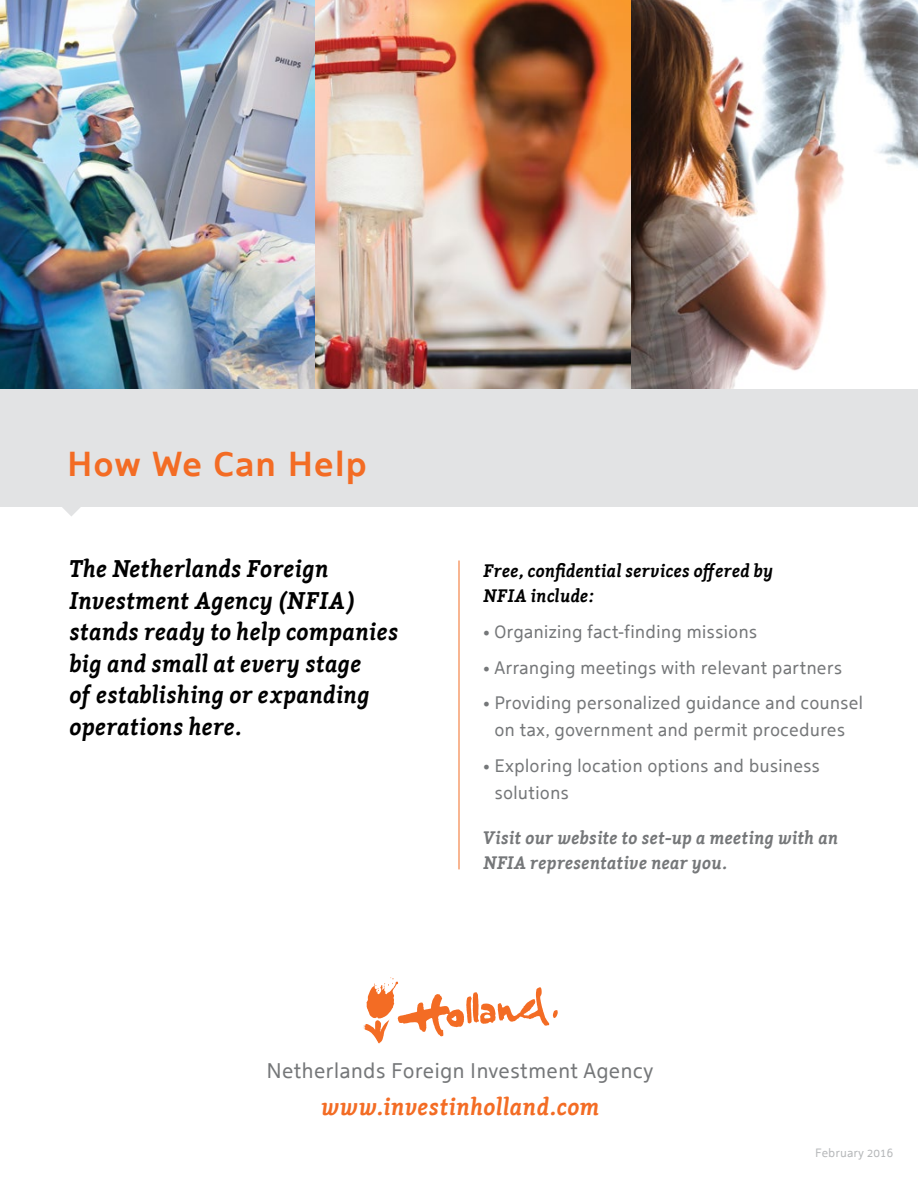
<style>
.page{position:relative;width:918px;height:1188px;background:#fff}
.page>*{position:absolute;margin:0;border:0;box-sizing:border-box;transform-origin:0 0}
.t1{font:700 34.5px "Holland Sans";color:#f36c24}
.Sample_Test_1{font:italic 700 24px/31.5px "Holland Serif";letter-spacing:-.005em;color:#000}
.Sample_Test_1-2{font:italic 700 23.85px "Holland Serif";color:#f36c24}
.t2{font:21.15px "Holland Sans";color:#757779}
.Sample_Test_1-3{font:18px/27px "Holland Sans";letter-spacing:-.005em;color:#757779;text-align:center}
.Sample_Test_1-4{font:italic 700 18px/25.5px "Holland Serif";letter-spacing:-.01em;color:#757779}
.Sample_Test_1-5{font:italic 700 18px/25.5px "Holland Serif";letter-spacing:-.005em;color:#000}
.t3{font:12px "Holland Sans";color:#b6b8ba}
</style>
<div class="page">
<img style="left:0;top:0;width:918px;height:389px">
<div style="left:0;top:389px;width:918px;height:118px;background:#e2e3e4"></div>
<svg style="left:62px;top:507px;width:19px;height:9px"></svg>
<hr style="left:459px;top:561px;width:1px;height:308px;background:#f36c24">
<svg style="left:363px;top:977px;width:195px;height:66px"></svg>
<p class="t1" style="left:67px;top:436px;width:302px">How We Can Help</p>
<p class="Sample_Test_1" style="left:69px;top:551px;width:331px">The Netherlands Foreign<br>Investment Agency (NFIA) stands ready to help companies big and small at every stage<br>of establishing or expanding operations here.</p>
<p class="Sample_Test_1-5" style="left:483px;top:556px;width:291px">Free, confidential services offered by<br>NFIA include:</p>
<p class="Sample_Test_1-3" style="left:483px;top:616px;width:276px">• Organizing fact-finding missions</p>
<p class="Sample_Test_1-3" style="left:483px;top:652px;width:361px">• Arranging meetings with relevant partners</p>
<p class="Sample_Test_1-3" style="left:483px;top:688px;width:382px">• Providing personalized guidance and counsel on tax, government and permit procedures</p>
<p class="Sample_Test_1-3" style="left:494px;top:750px;width:327px;text-align:left;text-indent:-11px">• Exploring location options and business solutions</p>
<p class="Sample_Test_1-4" style="left:483px;top:823px;width:356px">Visit our website to set-up a meeting with an<br>NFIA representative near you.</p>
<p class="t2" style="left:267px;top:1054px;width:389px">Netherlands Foreign Investment Agency</p>
<p class="Sample_Test_1-2" style="left:321px;top:1087px;width:280px">www.investinholland.com</p>
<p class="t3" style="left:815px;top:1143px;width:80px">February 2016</p>
</div>
